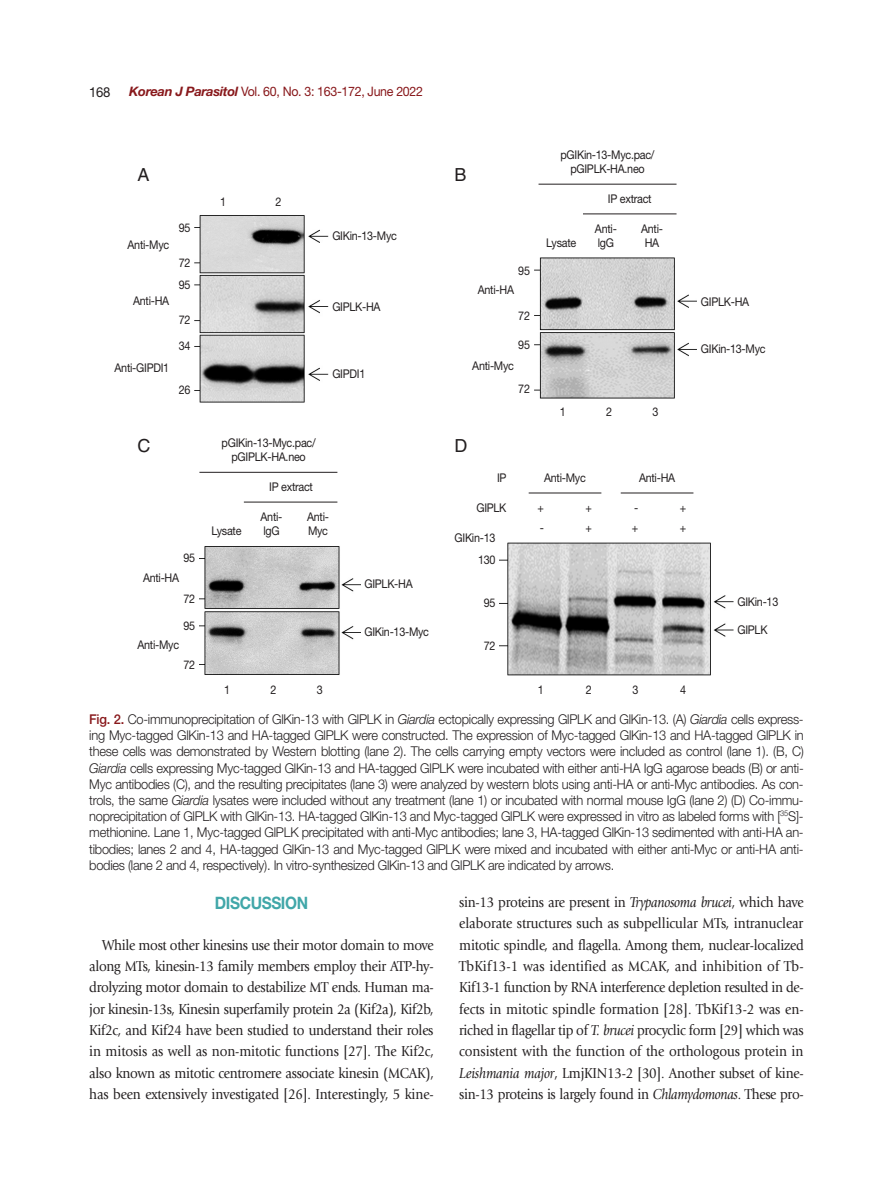
<style>
.page{position:relative;width:893px;height:1191px;background:#fff}
.page>*{position:absolute;margin:0;border:0;box-sizing:border-box;transform-origin:0 0}
.t1{font:18px "Helvetica LT Std";color:#231f20}
.본문_대제목{font:700 17.1px "Helvetica Neue LT Std";letter-spacing:-.025em;color:#41a7a9;scale:.9 1}
.본문{font:15px/21.3px "Giovanni Std";letter-spacing:-.015em;color:#231f20;text-align:justify;scale:.9 1}
.t2{font:13.8px "Helvetica Neue LT Std";color:#231f20;scale:.95 1}
.표_제목__그림_설명{font:300 13.5px/16.2px "Helvetica Neue LT Std";letter-spacing:-.02em;color:#231f20;text-align:justify;scale:.95 1}
.t3{font:13.05px "Helvetica Neue LT Std";letter-spacing:-.025em;color:#88181b;scale:.95 1}
.그림_지문_8pt{font:12px "Helvetica Neue LT Std";letter-spacing:-.025em;color:#231f20;scale:.9 1}
.s1{font-weight:700;font-style:italic}
.s2{font-weight:500;color:#88181b}
.s3{font-style:italic}
</style>
<div class="page">
<img style="left:195px;top:215px;width:133px;height:188px">
<img style="left:534px;top:258px;width:163px;height:140px">
<hr style="left:583px;top:213px;width:93px;height:1px;background:#231f20">
<hr style="left:538px;top:184px;width:138px;height:1px;background:#231f20">
<img style="left:199px;top:546px;width:161px;height:129px">
<hr style="left:244px;top:502px;width:93px;height:1px;background:#231f20">
<hr style="left:199px;top:472px;width:138px;height:1px;background:#231f20">
<img style="left:500px;top:543px;width:233px;height:132px">
<hr style="left:529px;top:492px;width:72px;height:1px;background:#231f20">
<hr style="left:621px;top:492px;width:72px;height:1px;background:#231f20">
<p class="t2" style="left:89px;top:83px;width:24px">168</p>
<p class="t3" style="left:129px;top:84px;width:311px"><span class="s1">Korean J Parasitol</span> Vol. 60, No. 3: 163-172, June 2022</p>
<p class="t1" style="left:137px;top:164px;width:14px">A</p>
<p class="t1" style="left:455px;top:164px;width:14px">B</p>
<p class="그림_지문_8pt" style="left:128px;top:238px;width:48px">Anti-Myc</p>
<p class="그림_지문_8pt" style="left:133px;top:293px;width:42px">Anti-HA</p>
<p class="그림_지문_8pt" style="left:115px;top:360px;width:62px">Anti-GIPDI1</p>
<p class="그림_지문_8pt" style="left:179px;top:220px;width:15px">95</p>
<p class="그림_지문_8pt" style="left:179px;top:255px;width:15px">72</p>
<p class="그림_지문_8pt" style="left:179px;top:277px;width:15px">95</p>
<p class="그림_지문_8pt" style="left:179px;top:313px;width:15px">72</p>
<p class="그림_지문_8pt" style="left:179px;top:339px;width:15px">34</p>
<p class="그림_지문_8pt" style="left:179px;top:383px;width:15px">26</p>
<p class="그림_지문_8pt" style="left:220px;top:194px;width:8px">1</p>
<p class="그림_지문_8pt" style="left:275px;top:194px;width:8px">2</p>
<p class="그림_지문_8pt" style="left:332px;top:228px;width:73px">GIKin-13-Myc</p>
<p class="그림_지문_8pt" style="left:332px;top:299px;width:55px">GIPLK-HA</p>
<p class="그림_지문_8pt" style="left:332px;top:366px;width:38px">GIPDI1</p>
<p class="그림_지문_8pt" style="left:518px;top:264px;width:15px">95</p>
<p class="그림_지문_8pt" style="left:478px;top:283px;width:42px">Anti-HA</p>
<p class="그림_지문_8pt" style="left:518px;top:308px;width:15px">72</p>
<p class="그림_지문_8pt" style="left:518px;top:337px;width:15px">95</p>
<p class="그림_지문_8pt" style="left:472px;top:358px;width:48px">Anti-Myc</p>
<p class="그림_지문_8pt" style="left:518px;top:382px;width:15px">72</p>
<p class="그림_지문_8pt" style="left:222px;top:435px;width:106px">pGIKin-13-Myc.pac/</p>
<p class="그림_지문_8pt" style="left:231px;top:450px;width:84px">pGIPLK-HA.neo</p>
<p class="t1" style="left:137px;top:435px;width:14px">C</p>
<p class="t1" style="left:455px;top:435px;width:14px">D</p>
<p class="그림_지문_8pt" style="left:560px;top:147px;width:106px">pGIKin-13-Myc.pac/</p>
<p class="그림_지문_8pt" style="left:570px;top:162px;width:84px">pGIPLK-HA.neo</p>
<p class="그림_지문_8pt" style="left:546px;top:236px;width:35px">Lysate</p>
<p class="그림_지문_8pt" style="left:608px;top:191px;width:50px">IP extract</p>
<p class="그림_지문_8pt" style="left:595px;top:221px;width:26px">Anti-</p>
<p class="그림_지문_8pt" style="left:598px;top:236px;width:20px">lgG</p>
<p class="그림_지문_8pt" style="left:641px;top:221px;width:26px">Anti-</p>
<p class="그림_지문_8pt" style="left:645px;top:236px;width:18px">HA</p>
<p class="그림_지문_8pt" style="left:560px;top:405px;width:8px">1</p>
<p class="그림_지문_8pt" style="left:606px;top:405px;width:8px">2</p>
<p class="그림_지문_8pt" style="left:652px;top:405px;width:8px">3</p>
<p class="그림_지문_8pt" style="left:183px;top:551px;width:15px">95</p>
<p class="그림_지문_8pt" style="left:143px;top:571px;width:42px">Anti-HA</p>
<p class="그림_지문_8pt" style="left:183px;top:591px;width:15px">72</p>
<p class="그림_지문_8pt" style="left:183px;top:618px;width:15px">95</p>
<p class="그림_지문_8pt" style="left:137px;top:638px;width:48px">Anti-Myc</p>
<p class="그림_지문_8pt" style="left:183px;top:657px;width:15px">72</p>
<p class="그림_지문_8pt" style="left:211px;top:524px;width:35px">Lysate</p>
<p class="그림_지문_8pt" style="left:269px;top:480px;width:50px">IP extract</p>
<p class="그림_지문_8pt" style="left:261px;top:509px;width:26px">Anti-</p>
<p class="그림_지문_8pt" style="left:263px;top:524px;width:20px">lgG</p>
<p class="그림_지문_8pt" style="left:307px;top:509px;width:26px">Anti-</p>
<p class="그림_지문_8pt" style="left:308px;top:524px;width:24px">Myc</p>
<p class="그림_지문_8pt" style="left:224px;top:682px;width:8px">1</p>
<p class="그림_지문_8pt" style="left:271px;top:682px;width:8px">2</p>
<p class="그림_지문_8pt" style="left:317px;top:682px;width:8px">3</p>
<p class="그림_지문_8pt" style="left:364px;top:577px;width:55px">GIPLK-HA</p>
<p class="그림_지문_8pt" style="left:364px;top:624px;width:73px">GIKin-13-Myc</p>
<p class="그림_지문_8pt" style="left:497px;top:470px;width:12px">IP</p>
<p class="그림_지문_8pt" style="left:544px;top:470px;width:48px">Anti-Myc</p>
<p class="그림_지문_8pt" style="left:639px;top:470px;width:42px">Anti-HA</p>
<p class="그림_지문_8pt" style="left:476px;top:500px;width:35px">GIPLK</p>
<p class="그림_지문_8pt" style="left:455px;top:530px;width:47px">GIKin-13</p>
<p class="그림_지문_8pt" style="left:478px;top:553px;width:21px">130</p>
<p class="그림_지문_8pt" style="left:484px;top:595px;width:15px">95</p>
<p class="그림_지문_8pt" style="left:484px;top:638px;width:15px">72</p>
<p class="그림_지문_8pt" style="left:537px;top:500px;width:9px">+</p>
<p class="그림_지문_8pt" style="left:585px;top:500px;width:9px">+</p>
<p class="그림_지문_8pt" style="left:634px;top:500px;width:6px">-</p>
<p class="그림_지문_8pt" style="left:680px;top:500px;width:9px">+</p>
<p class="그림_지문_8pt" style="left:540px;top:521px;width:6px">-</p>
<p class="그림_지문_8pt" style="left:585px;top:521px;width:9px">+</p>
<p class="그림_지문_8pt" style="left:632px;top:521px;width:9px">+</p>
<p class="그림_지문_8pt" style="left:680px;top:521px;width:9px">+</p>
<p class="그림_지문_8pt" style="left:538px;top:682px;width:8px">1</p>
<p class="그림_지문_8pt" style="left:586px;top:682px;width:8px">2</p>
<p class="그림_지문_8pt" style="left:632px;top:682px;width:8px">3</p>
<p class="그림_지문_8pt" style="left:680px;top:682px;width:8px">4</p>
<p class="그림_지문_8pt" style="left:701px;top:295px;width:55px">GIPLK-HA</p>
<p class="그림_지문_8pt" style="left:701px;top:342px;width:73px">GIKin-13-Myc</p>
<p class="그림_지문_8pt" style="left:737px;top:594px;width:47px">GIKin-13</p>
<p class="그림_지문_8pt" style="left:737px;top:622px;width:35px">GIPLK</p>
<p class="표_제목__그림_설명" style="left:89px;top:710px;width:754px"><span class="s2">Fig. 2.</span> Co-immunoprecipitation of GlKin-13 with GlPLK in <span class="s3">Giardia</span> ectopically expressing GlPLK and GlKin-13. (A) <span class="s3">Giardia</span> cells express&shy;ing Myc-tagged GlKin-13 and HA-tagged GlPLK were constructed. The expression of Myc-tagged GlKin-13 and HA-tagged GlPLK in these cells was demonstrated by Western blotting (lane 2). The cells carrying empty vectors were included as control (lane 1). (B, C)<br><span class="s3">Giardia</span> cells expressing Myc-tagged GlKin-13 and HA-tagged GlPLK were incubated with either anti-HA IgG agarose beads (B) or anti-Myc antibodies (C), and the resulting precipitates (lane 3) were analyzed by western blots using anti-HA or anti-Myc antibodies. As con&shy;trols, the same <span class="s3">Giardia</span> lysates were included without any treatment (lane 1) or incubated with normal mouse IgG (lane 2) (D) Co-immu&shy;noprecipitation of GlPLK with GlKin-13. HA-tagged GlKin-13 and Myc-tagged GlPLK were expressed in vitro as labeled forms with [<sup>35</sup>S]- methionine. Lane 1, Myc-tagged GlPLK precipitated with anti-Myc antibodies; lane 3, HA-tagged GlKin-13 sedimented with anti-HA an&shy;tibodies; lanes 2 and 4, HA-tagged GlKin-13 and Myc-tagged GlPLK were mixed and incubated with either anti-Myc or anti-HA anti&shy;bodies (lane 2 and 4, respectively). In vitro-synthesized GlKin-13 and GlPLK are indicated by arrows.</p>
<p class="본문_대제목" style="left:215px;top:892px;width:105px">DISCUSSION</p>
<p class="본문" style="left:89px;top:934px;width:384px;text-indent:13px">While most other kinesins use their motor domain to move along MTs, kinesin-13 family members employ their ATP-hy&shy;drolyzing motor domain to destabilize MT ends. Human ma&shy;jor kinesin-13s, Kinesin superfamily protein 2a (Kif2a), Kif2b, Kif2c, and Kif24 have been studied to understand their roles in mitosis as well as non-mitotic functions [27]. The Kif2c, also known as mitotic centromere associate kinesin (MCAK), has been extensively investigated [26]. Interestingly, 5 kine-</p>
<p class="본문" style="left:459px;top:891px;width:384px">sin-13 proteins are present in <span class="s3">Trypanosoma brucei</span>, which have elaborate structures such as subpellicular MTs, intranuclear mitotic spindle, and flagella. Among them, nuclear-localized TbKif13-1 was identified as MCAK, and inhibition of Tb-Kif13-1 function by RNA interference depletion resulted in de&shy;fects in mitotic spindle formation [28]. TbKif13-2 was en&shy;riched in flagellar tip of <span class="s3">T. brucei</span> procyclic form [29] which was consistent with the function of the orthologous protein in <span class="s3">Leishmania major</span>, LmjKIN13-2 [30]. Another subset of kine&shy;sin-13 proteins is largely found in <span class="s3">Chlamydomonas</span>. These pro-</p>
</div>
